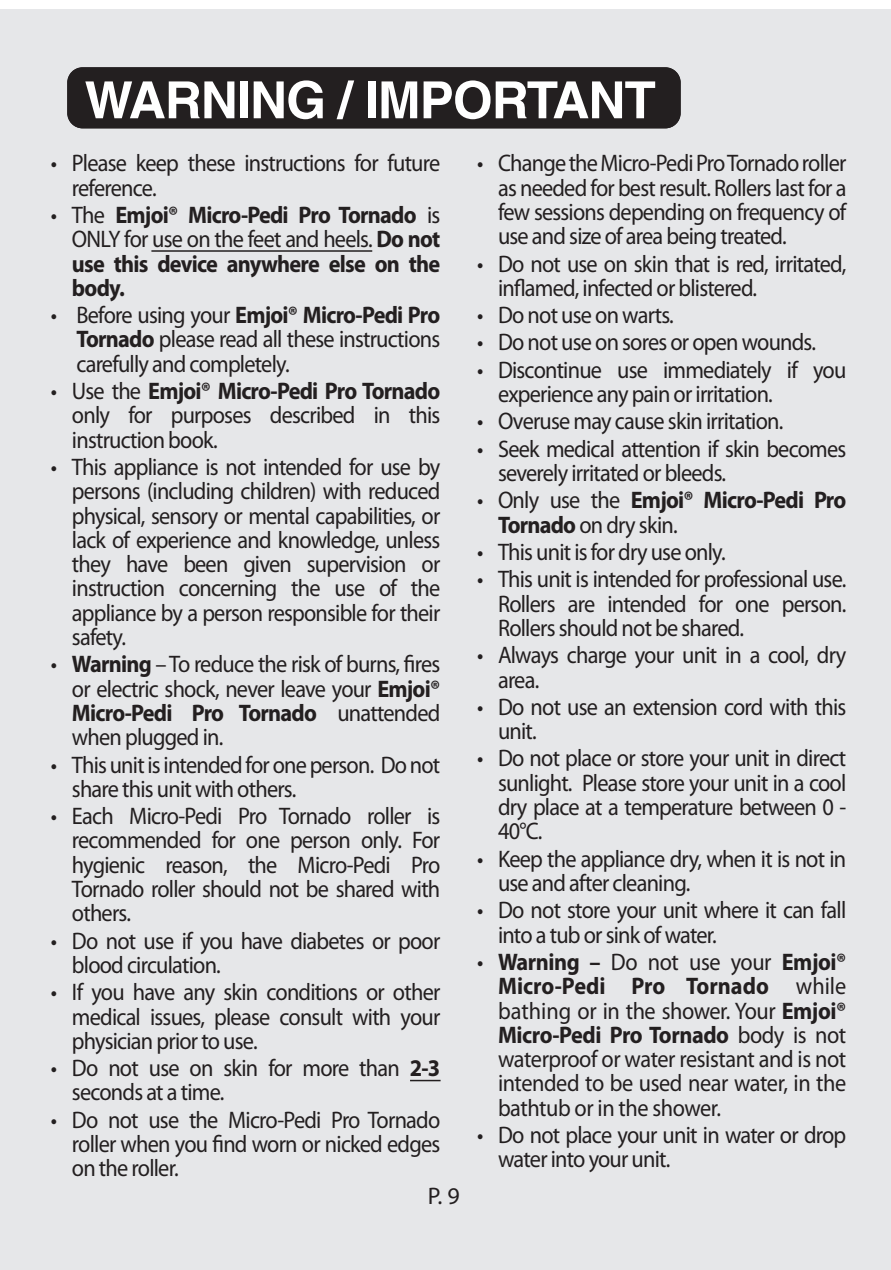
<style>
.page{position:relative;width:891px;height:1270px;background:#fff}
.page>*{position:absolute;margin:0;border:0;box-sizing:border-box;transform-origin:0 0}
.t1{font:700 51.3px "Helvetica";letter-spacing:-.02em;color:#fff}
.t2{font:24px/24.3px "Myriad Pro";letter-spacing:-.035em;color:#231f20;scale:.93 1}
.t3{font:700 24px/24.3px "Myriad Pro";letter-spacing:-.035em;color:#231f20;text-align:justify;scale:.93 1}
.t4{font:24px "Myriad Pro";letter-spacing:-.035em;color:#231f20}
.s1{font-weight:400}
.s2{font-weight:700}
</style>
<div class="page">
<div style="left:0;top:9px;width:890px;height:1261px;background:#e6e7e9"></div>
<div style="left:67px;top:67px;width:614px;height:61px;background:#231f20;border-radius:15px"></div>
<hr style="left:151px;top:250px;width:221px;height:2px;background:#231f20">
<hr style="left:410px;top:1080px;width:31px;height:1px;background:#231f20">
<h1 class="t1" style="left:84px;top:69px;width:573px">WARNING / IMPORTANT</h1>
<p class="t2" style="left:72px;top:151px;width:398px;text-indent:-21px">• Please keep these instructions for future reference.</p>
<p class="t3" style="left:72px;top:202px;width:398px;text-indent:-21px"><span class="s1">• The</span> Emjoi® Micro-Pedi Pro Tornado <span class="s1">is ONLY for use on the feet and heels.</span> Do not use this device anywhere else on the body.</p>
<p class="t2" style="left:76px;top:303px;width:393px;text-align:justify;text-indent:-26px">• Before using your <span class="s2">Emjoi® Micro-Pedi Pro Tornado</span> please read all these instructions carefully and completely.</p>
<p class="t2" style="left:72px;top:378px;width:398px;text-align:justify;text-indent:-21px">• Use the <span class="s2">Emjoi® Micro-Pedi Pro Tornado </span>only for purposes described in this instruction book.</p>
<p class="t2" style="left:72px;top:454px;width:398px;text-align:justify;text-indent:-21px">• This appliance is not intended for use by persons (including children) with reduced physical, sensory or mental capabilities, or lack of experience and knowledge, unless they have been given supervision or instruction concerning the use of the appliance by a person responsible for their safety.</p>
<p class="t2" style="left:72px;top:652px;width:398px;text-align:justify;text-indent:-21px">• <span class="s2">Warning</span> – To reduce the risk of burns, fires or electric shock, never leave your <span class="s2">Emjoi® Micro-Pedi Pro Tornado</span> unattended when plugged in.</p>
<p class="t2" style="left:72px;top:752px;width:398px;text-indent:-21px">• This unit is intended for one person. Do not share this unit with others.</p>
<p class="t2" style="left:72px;top:803px;width:398px;text-align:justify;text-indent:-21px">• Each Micro-Pedi Pro Tornado roller is recommended for one person only. For hygienic reason, the Micro-Pedi Pro Tornado roller should not be shared with others.</p>
<p class="t2" style="left:72px;top:928px;width:398px;text-indent:-21px">• Do not use if you have diabetes or poor blood circulation.</p>
<p class="t2" style="left:72px;top:980px;width:398px;text-align:justify;text-indent:-21px">• If you have any skin conditions or other medical issues, please consult with your physician prior to use.</p>
<p class="t2" style="left:72px;top:1055px;width:398px;text-indent:-21px">• Do not use on skin for more than <span class="s2">2-3 </span>seconds at a time.</p>
<p class="t2" style="left:72px;top:1107px;width:398px;text-align:justify;text-indent:-21px">• Do not use the Micro-Pedi Pro Tornado roller when you find worn or nicked edges on the roller.</p>
<p class="t4" style="left:428px;top:1181px;width:33px">P. 9</p>
<p class="t2" style="left:498px;top:151px;width:376px;text-align:justify;text-indent:-21px">• Change the Micro-Pedi Pro Tornado roller as needed for best result. Rollers last for a few sessions depending on frequency of use and size of area being treated.</p>
<p class="t2" style="left:498px;top:251px;width:376px;text-indent:-21px">• Do not use on skin that is red, irritated, inflamed, infected or blistered.</p>
<p class="t2" style="left:477px;top:303px;width:213px">• Do not use on warts.</p>
<p class="t2" style="left:477px;top:330px;width:366px">• Do not use on sores or open wounds.</p>
<p class="t2" style="left:498px;top:357px;width:376px;text-indent:-21px">• Discontinue use immediately if you experience any pain or irritation.</p>
<p class="t2" style="left:477px;top:409px;width:331px">• Overuse may cause skin irritation.</p>
<p class="t2" style="left:498px;top:436px;width:376px;text-indent:-21px">• Seek medical attention if skin becomes severely irritated or bleeds.</p>
<p class="t3" style="left:498px;top:487px;width:376px;text-indent:-21px"><span class="s1">• Only use the</span> Emjoi® Micro-Pedi Pro<br>Tornado <span class="s1">on dry skin.</span></p>
<p class="t2" style="left:477px;top:539px;width:269px">• This unit is for dry use only.</p>
<p class="t2" style="left:498px;top:567px;width:376px;text-align:justify;text-indent:-21px">• This unit is intended for professional use.<br>Rollers are intended for one person.<br>Rollers should not be shared.</p>
<p class="t2" style="left:498px;top:643px;width:376px;text-indent:-21px">• Always charge your unit in a cool, dry area.</p>
<p class="t2" style="left:498px;top:694px;width:376px;text-indent:-21px">• Do not use an extension cord with this unit.</p>
<p class="t2" style="left:498px;top:746px;width:376px;text-align:justify;text-indent:-21px">• Do not place or store your unit in direct sunlight. Please store your unit in a cool dry place at a temperature between 0 - 40°C.</p>
<p class="t2" style="left:498px;top:846px;width:376px;text-indent:-21px">• Keep the appliance dry, when it is not in use and after cleaning.</p>
<p class="t2" style="left:498px;top:898px;width:376px;text-indent:-21px">• Do not store your unit where it can fall into a tub or sink of water.</p>
<p class="t2" style="left:498px;top:949px;width:376px;text-align:justify;text-indent:-21px">• <span class="s2">Warning –</span> Do not use your <span class="s2">Emjoi® Micro-Pedi Pro Tornado</span> while bathing or in the shower. Your <span class="s2">Emjoi® Micro-Pedi Pro Tornado</span> body is not waterproof or water resistant and is not intended to be used near water, in the bathtub or in the shower.</p>
<p class="t2" style="left:498px;top:1122px;width:376px;text-indent:-21px">• Do not place your unit in water or drop water into your unit.</p>
</div>
